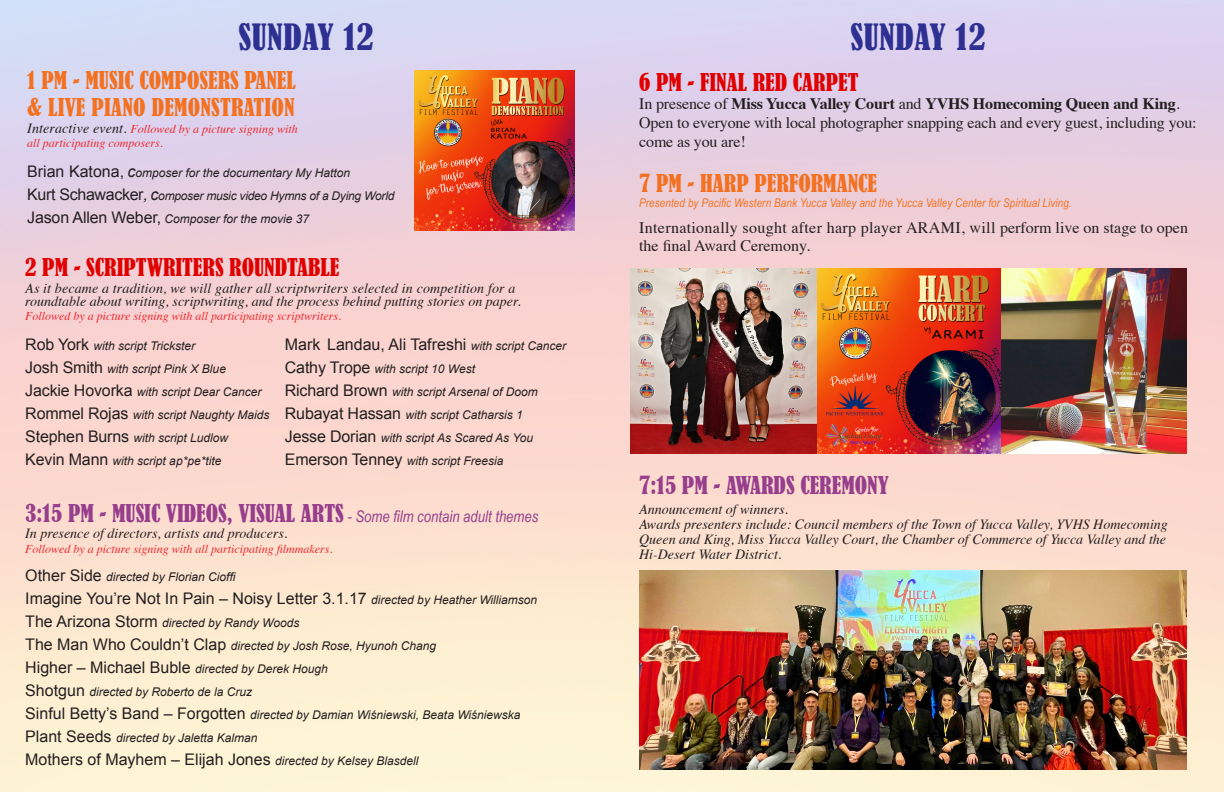
<style>
.page{position:relative;width:1224px;height:792px;background:#fff}
.page>*{position:absolute;margin:0;border:0;box-sizing:border-box;transform-origin:0 0}
.t1{font:condensed 34px "Bernard";letter-spacing:.02em;color:#2e3092}
.t2{font:condensed 23px "Bernard";color:#973e8c}
.t3{font:condensed 23px/27.6px "Bernard";color:#f37121}
.t4{font:condensed 23px "Bernard";color:#e10000}
.t5{font:16px "Arial";color:#231f20}
.t6{font:16px/19.2px "Times";color:#231f20}
.t7{font:16px/18px "Times";letter-spacing:.02em;color:#231f20}
.t8{font:italic 14px/15px "Times";color:#231f20}
.t9{font:italic 12px/23px "Arial";color:#231f20}
.t10{font:italic 12px/14.4px "Times";color:#ef272d}
.t11{font:italic 12px "Arial Narrow";letter-spacing:.01em;color:#f37121}
.s1{font-size:14px;color:#231f20}
.s2{font-style:normal;font-size:16px}
.s3{font-size:16px}
.s4{font-style:italic;font-size:12px}
.s5{font-family:"Arial Narrow";font-style:italic;font-stretch:normal;font-size:16px}
.s6{font-weight:700}
</style>
<div class="page">
<img style="left:0;top:0;width:1224px;height:792px">
<img style="left:414px;top:70px;width:161px;height:161px">
<img style="left:631px;top:268px;width:555px;height:185px">
<img style="left:639px;top:570px;width:547px;height:199px">
<h1 class="t1" style="left:238px;top:17px;width:137px">SUNDAY 12</h1>
<h2 class="t3" style="left:27px;top:66px;width:270px">1 PM - MUSIC COMPOSERS PANEL &amp; LIVE PIANO DEMONSTRATION</h2>
<p class="t10" style="left:27px;top:121px;width:272px"><span class="s1">Interactive event.</span> Followed by a picture signing with all participating composers.</p>
<p class="t9" style="left:27px;top:161px;width:369px"><span class="s2">Brian Katona,</span> <span class="s3">c</span>omposer for the documentary My Hatton<br><span class="s2">Kurt Schawacker</span><span class="s3">, c</span>omposer music video Hymns of a Dying World<br><span class="s2">Jason Allen Weber,</span> Composer for the movie 37</p>
<h2 class="t4" style="left:25px;top:254px;width:316px">2 PM - SCRIPTWRITERS ROUNDTABLE</h2>
<p class="t8" style="left:25px;top:281px;width:497px;line-height:13px">As it became a tradition, we will gather all scriptwriters selected in competition for a roundtable about writing, scriptwriting, and the process behind putting stories on paper.</p>
<p class="t10" style="left:25px;top:308px;width:317px">Followed by a picture signing with all participating scriptwriters.</p>
<p class="t9" style="left:25px;top:335px;width:246px"><span class="s2">Rob York</span> with script Trickster<br><span class="s2">Josh Smith</span> with script Pink X Blue <span class="s2">Jackie Hovorka</span> with script Dear Cancer <span class="s2">Rommel Rojas</span> with script Naughty Maids <span class="s2">Stephen Burns</span> with script Ludlow <span class="s2">Kevin Mann</span> with script ap*pe*tite</p>
<h3 class="t5" style="left:285px;top:334px;width:283px">Mark Landau, Ali Tafreshi <span class="s4">with script Cancer</span></h3>
<p class="t9" style="left:285px;top:358px;width:254px"><span class="s2">Cathy Trope</span> with script 10 West<br><span class="s2">Richard Brown</span> with script Arsenal of Doom <span class="s2">Rubayat Hassan</span> with script Catharsis 1<br><span class="s2">Jesse Dorian</span> with script As Scared As You <span class="s2">Emerson Tenney</span> with script Freesia</p>
<h2 class="t2" style="left:25px;top:499px;width:515px">3:15 PM - MUSIC VIDEOS, VISUAL ARTS <span class="s5">- Some film contain adult themes</span></h2>
<p class="t8" style="left:25px;top:525px;width:264px">In presence of directors, artists and producers.</p>
<p class="t10" style="left:25px;top:541px;width:309px">Followed by a picture signing with all participating filmmakers.</p>
<p class="t9" style="left:25px;top:566px;width:212px"><span class="s2">Other Side</span> directed by Florian Cioffi</p>
<h3 class="t5" style="left:25px;top:588px;width:513px">Imagine You’re Not In Pain – Noisy Letter 3.1.17 <span class="s4">directed by Heather Williamson</span></h3>
<p class="t9" style="left:25px;top:612px;width:497px"><span class="s2">The Arizona Storm</span> directed by Randy Woods<br><span class="s2">The Man Who Couldn’t Clap</span> directed by Josh Rose, Hyunoh Chang<br><span class="s2">Higher – Michael Buble</span> directed by Derek Hough<br><span class="s2">Shotgun</span> directed by Roberto de la Cruz<br><span class="s2">Sinful Betty’s Band – Forgotten</span> directed by Damian Wiśniewski, Beata Wiśniewska <span class="s2">Plant Seeds</span> directed by Jaletta Kalman</p>
<h3 class="t5" style="left:25px;top:749px;width:395px">Mothers of Mayhem – Elijah Jones <span class="s4">directed by Kelsey Blasdell</span></h3>
<h1 class="t1" style="left:850px;top:17px;width:137px">SUNDAY 12</h1>
<h2 class="t4" style="left:639px;top:69px;width:221px">6 PM - FINAL RED CARPET</h2>
<h3 class="t6" style="left:639px;top:92px;width:559px">In presence of <span class="s6">Miss Yucca Valley Court</span> and <span class="s6">YVHS Homecoming Queen and King</span>.<br>Open to everyone with local photographer snapping each and every guest, including you: come as you are!</h3>
<h2 class="t3" style="left:639px;top:170px;width:239px">7 PM - HARP PERFORMANCE</h2>
<h3 class="t7" style="left:639px;top:217px;width:550px">Internationally sought after harp player ARAMI, will perform live on stage to open the final Award Ceremony.</h3>
<p class="t11" style="left:639px;top:194px;width:434px">Presented by Pacific Western Bank Yucca Valley and the Yucca Valley Center for Spiritual Living.</p>
<h2 class="t2" style="left:639px;top:472px;width:251px">7:15 PM - AWARDS CEREMONY</h2>
<p class="t8" style="left:639px;top:501px;width:530px">Announcement of winners.<br>Awards presenters include: Council members of the Town of Yucca Valley, YVHS Homecoming Queen and King, Miss Yucca Valley Court, the Chamber of Commerce of Yucca Valley and the Hi-Desert Water District.</p>
</div>
